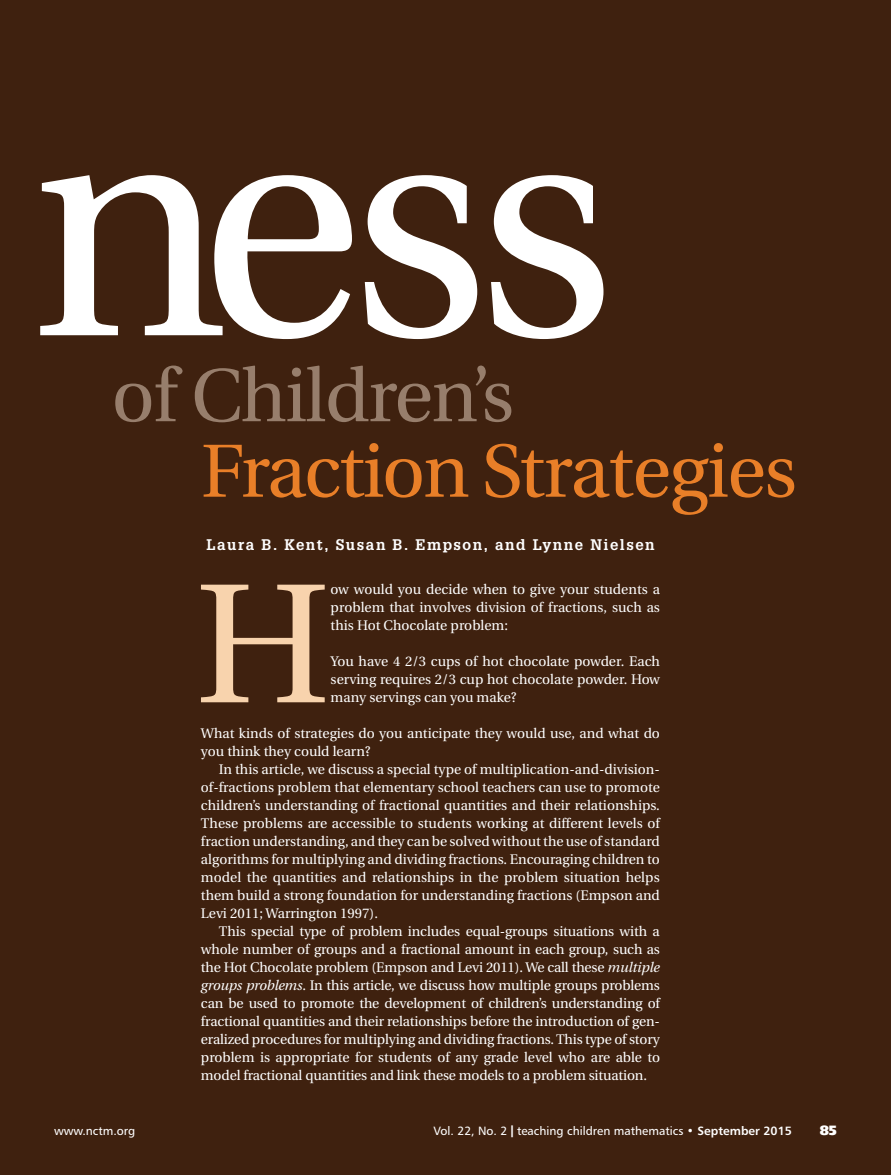
<style>
.page{position:relative;width:891px;height:1175px;background:#fff}
.page>*{position:absolute;margin:0;border:0;box-sizing:border-box;transform-origin:0 0}
.t1{font:318.75px "Utopia";color:#fff}
.t2{font:169.95px "Utopia";color:#f8d3ad}
.t3{font:75px "Utopia";letter-spacing:-.03em;color:#e97f28}
.t4{font:75px "Utopia";letter-spacing:-.02em;color:#977e6c}
.t5{font:700 15px "Glypha";letter-spacing:.1em;color:#fff}
.t6{font:13.8px/18px "Utopia";color:#fff;text-align:justify}
.t7{font:13.5px "Humanist 777 BT Extra Black B";color:#fff}
.t8{font:12px "Humanist 777 BT Roman B";color:#fff}
.s1{font-style:italic}
.s2{font-family:"Interstate";font-weight:700}
.s3{font-family:"Humanist 777 BT Bold B"}
</style>
<div class="page">
<div style="left:0;top:0;width:891px;height:1174px;background:#3f210f"></div>
<h1 class="t1" style="left:30px;top:51px;width:586px">ness</h1>
<h3 class="t4" style="left:112px;top:354px;width:404px">of Children’s</h3>
<h3 class="t3" style="left:201px;top:430px;width:597px">Fraction Strategies</h3>
<p class="t5" style="left:206px;top:535px;width:450px">Laura B. Kent, Susan B. Empson, and Lynne Nielsen</p>
<h2 class="t2" style="left:195px;top:551px;width:137px">H</h2>
<p class="t6" style="left:331px;top:581px;width:331px">ow would you decide when to give your students a problem that involves division of fractions, such as this Hot Chocolate problem:</p>
<p class="t6" style="left:331px;top:653px;width:331px">You have 4 2/3 cups of hot chocolate powder. Each serving requires 2/3 cup hot chocolate powder. How many servings can you make?</p>
<p class="t6" style="left:201px;top:725px;width:461px">What kinds of strategies do you anticipate they would use, and what do you think they could learn?</p>
<p class="t6" style="left:201px;top:761px;width:461px;text-indent:18px">In this article, we discuss a special type of multiplication-and-division&shy;of-fractions problem that elementary school teachers can use to promote children’s understanding of fractional quantities and their relationships.<br>These problems are accessible to students working at different levels of fraction understanding, and they can be solved without the use of standard algorithms for multiplying and dividing fractions. Encouraging children to model the quantities and relationships in the problem situation helps them build a strong foundation for understanding fractions (Empson and Levi 2011; Warrington 1997).</p>
<p class="t6" style="left:201px;top:923px;width:461px;text-indent:18px">This special type of problem includes equal-groups situations with a whole number of groups and a fractional amount in each group, such as the Hot Chocolate problem (Empson and Levi 2011). We call these <span class="s1">multiple groups problems</span>. In this article, we discuss how multiple groups problems can be used to promote the development of children’s understanding of fractional quantities and their relationships before the introduction of gen&shy;eralized procedures for multiplying and dividing fractions. This type of story problem is appropriate for students of any grade level who are able to model fractional quantities and link these models to a problem situation.</p>
<p class="t8" style="left:54px;top:1123px;width:83px">www.nctm.org</p>
<p class="t8" style="left:433px;top:1123px;width:360px">Vol. 22, No. 2 <span class="s2">|</span> teaching children mathematics • <span class="s3">September 2015</span></p>
<p class="t7" style="left:820px;top:1121px;width:19px">85</p>
</div>
